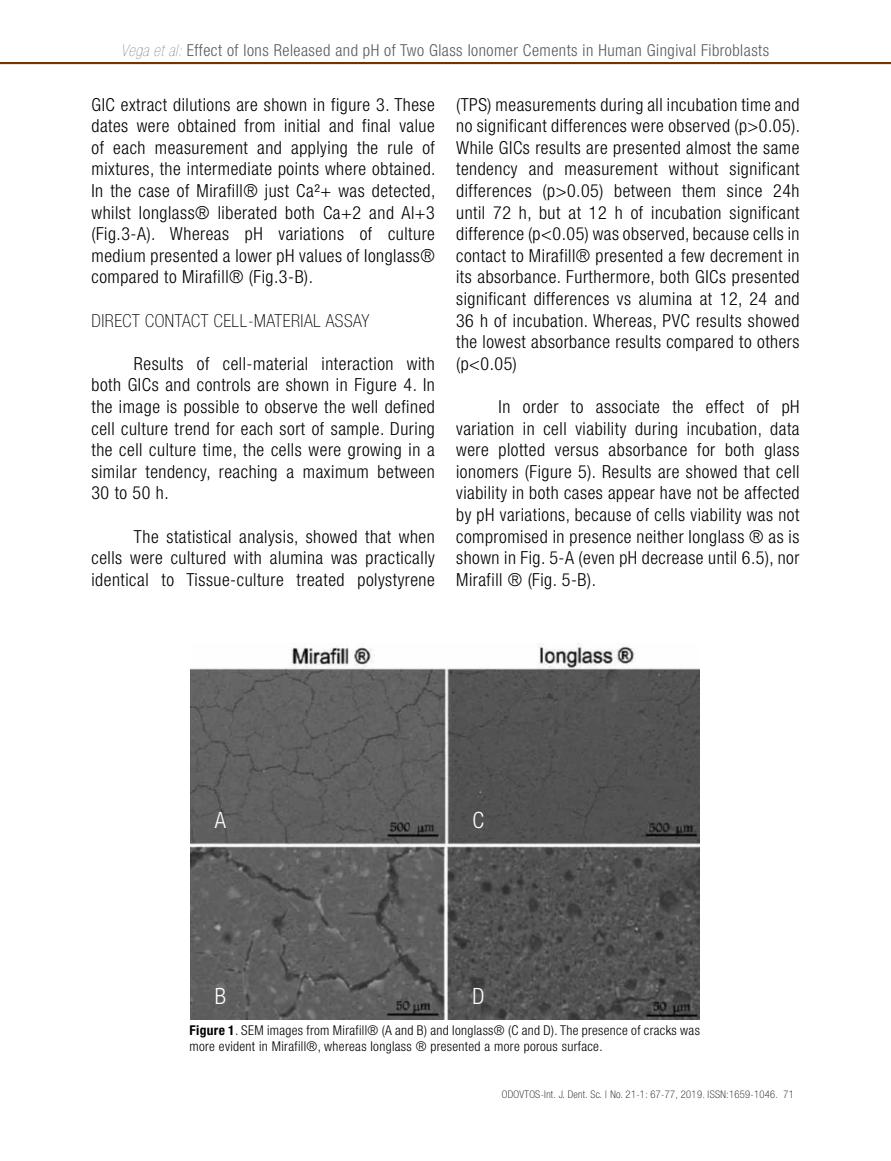
<style>
.page{position:relative;width:891px;height:1161px;background:#fff}
.page>*{position:absolute;margin:0;border:0;box-sizing:border-box;transform-origin:0 0}
.t1{font:300 condensed 22.5px "Helvetica Neue LT Std";color:#fff}
.t2{font:300 condensed 18px/21.6px "Helvetica Neue LT Std";letter-spacing:.03em;color:#000;text-align:justify}
.t3{font:100 condensed 18px "Helvetica Neue LT Std";letter-spacing:.03em;color:#000}
.t4{font:300 condensed 16.5px "Helvetica Neue LT Std";letter-spacing:.03em;color:#5b5b5f}
.t5{font:300 condensed 13.5px/16.2px "Helvetica Neue LT Std";letter-spacing:.025em;color:#000}
.t6{font:100 condensed 10.5px "Helvetica Neue LT Std";letter-spacing:.03em;color:#000}
.s1{font-weight:200;font-style:italic}
.s2{font-weight:700}
</style>
<div class="page">
<hr style="left:0;top:62px;width:891px;height:2px;background:#783200">
<img style="left:190px;top:643px;width:510px;height:377px">
<p class="t4" style="left:121px;top:40px;width:650px"><span class="s1">Vega et al:</span> Effect of Ions Released and pH of Two Glass Ionomer Cements in Human Gingival Fibroblasts</p>
<p class="t2" style="left:91px;top:93px;width:346px">GIC extract dilutions are shown in figure 3. These dates were obtained from initial and final value of each measurement and applying the rule of mixtures, the intermediate points where obtained.<br>In the case of Mirafill® just Ca²+ was detected, whilst Ionglass® liberated both Ca+2 and Al+3 (Fig.3-A). Whereas pH variations of culture medium presented a lower pH values of Ionglass® compared to Mirafill® (Fig.3-B).</p>
<p class="t3" style="left:91px;top:310px;width:280px">DIRECT CONTACT CELL-MATERIAL ASSAY</p>
<p class="t2" style="left:91px;top:353px;width:345px;text-indent:43px">Results of cell-material interaction with both GICs and controls are shown in Figure 4. In the image is possible to observe the well defined cell culture trend for each sort of sample. During the cell culture time, the cells were growing in a similar tendency, reaching a maximum between 30 to 50 h.</p>
<p class="t2" style="left:91px;top:525px;width:345px;text-indent:43px">The statistical analysis, showed that when cells were cultured with alumina was practically identical to Tissue-culture treated polystyrene</p>
<p class="t2" style="left:456px;top:93px;width:346px">(TPS) measurements during all incubation time and no significant differences were observed (p&gt;0.05).<br>While GICs results are presented almost the same tendency and measurement without significant differences (p&gt;0.05) between them since 24h until 72 h, but at 12 h of incubation significant difference (p&lt;0.05) was observed, because cells in contact to Mirafill® presented a few decrement in its absorbance. Furthermore, both GICs presented significant differences vs alumina at 12, 24 and 36 h of incubation. Whereas, PVC results showed the lowest absorbance results compared to others (p&lt;0.05)</p>
<p class="t2" style="left:456px;top:396px;width:345px;text-indent:43px">In order to associate the effect of pH variation in cell viability during incubation, data were plotted versus absorbance for both glass ionomers (Figure 5). Results are showed that cell viability in both cases appear have not be affected by pH variations, because of cells viability was not compromised in presence neither Ionglass ® as is shown in Fig. 5-A (even pH decrease until 6.5), nor Mirafill ® (Fig. 5-B).</p>
<p class="t1" style="left:215px;top:807px;width:13px">A</p>
<p class="t1" style="left:215px;top:983px;width:13px">B</p>
<p class="t1" style="left:473px;top:807px;width:13px">C</p>
<p class="t1" style="left:472px;top:983px;width:14px">D</p>
<p class="t5" style="left:190px;top:1022px;width:512px"><span class="s2">Figure 1</span>. SEM images from Mirafill® (A and B) and Ionglass® (C and D). The presence of cracks was more evident in Mirafill®, whereas Ionglass ® presented a more porous surface.</p>
<p class="t6" style="left:502px;top:1089px;width:293px">ODOVTOS-Int. J. Dent. Sc. | No. 21-1: 67-77, 2019. ISSN:1659-1046. 71</p>
</div>
